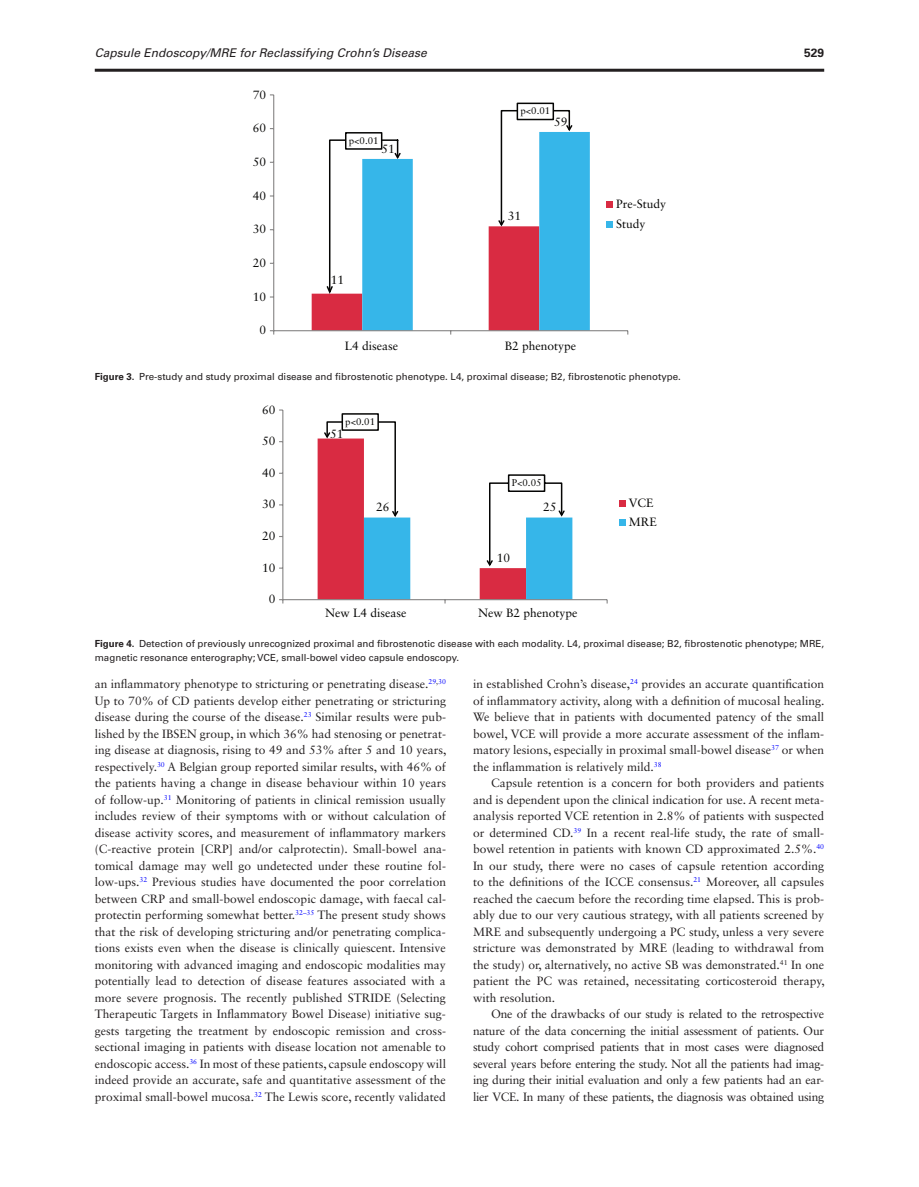
<style>
.page{position:relative;width:919px;height:1187px;background:#fff}
.page>*{position:absolute;margin:0;border:0;box-sizing:border-box;transform-origin:0 0}
.t1{font:12px/16.5px "Sabon LT Std";color:#231f20;text-align:justify}
.t2{font:12px/20.4px "Sabon LT Std";color:#050504}
.t3{font:italic 12px "Univers LT Std";color:#231f20}
.t4{font:700 12px "Univers LT Std";color:#231f20}
.t5{font:9.75px/14.2px "Univers LT Std";color:#231f20}
.t6{font:9.75px "Sabon LT Std";color:#050504}
.s1{font-weight:700}
</style>
<div class="page">
<div style="left:573px;top:132px;width:16px;height:198px;background:#36b6e9"></div>
<hr style="left:273px;top:95px;width:1px;height:236px;background:#878686">
<hr style="left:274px;top:330px;width:353px;height:1px;background:#878686">
<div style="left:606px;top:201px;width:7px;height:6px;background:#d92b42"></div>
<div style="left:606px;top:221px;width:7px;height:7px;background:#36b6e9"></div>
<div style="left:516px;top:103px;width:38px;height:17px;border:2px solid #050504"></div>
<svg style="left:311px;top:109px;width:262px;height:225px"></svg>
<hr style="left:282px;top:410px;width:1px;height:189px;background:#878686">
<hr style="left:283px;top:599px;width:324px;height:1px;background:#878686">
<div style="left:619px;top:500px;width:6px;height:7px;background:#d92b42"></div>
<svg style="left:619px;top:519px;width:6px;height:6px"></svg>
<svg style="left:317px;top:421px;width:255px;height:182px"></svg>
<div style="left:341px;top:413px;width:38px;height:18px;border:2px solid #050504"></div>
<hr style="left:95px;top:69px;width:729px;height:3px;background:#231f20">
<p class="t3" style="left:95px;top:45px;width:333px">Capsule Endoscopy/MRE for Reclassifying Crohn’s Disease</p>
<p class="t4" style="left:804px;top:45px;width:22px">529</p>
<p class="t2" style="left:253px;top:84px;width:15px">70</p>
<p class="t2" style="left:253px;top:118px;width:15px">60</p>
<p class="t2" style="left:253px;top:151px;width:15px">50</p>
<p class="t2" style="left:253px;top:185px;width:15px">40</p>
<p class="t2" style="left:253px;top:219px;width:15px">30</p>
<p class="t2" style="left:253px;top:252px;width:15px">20</p>
<p class="t2" style="left:253px;top:286px;width:15px">10</p>
<p class="t2" style="left:259px;top:320px;width:8px">0</p>
<p class="t6" style="left:349px;top:134px;width:31px">p&lt;0.01</p>
<p class="t2" style="left:381px;top:138px;width:15px">51</p>
<p class="t2" style="left:331px;top:270px;width:15px">11</p>
<p class="t6" style="left:520px;top:105px;width:31px">p&lt;0.01</p>
<p class="t2" style="left:554px;top:111px;width:15px">59</p>
<p class="t2" style="left:508px;top:205px;width:15px">31</p>
<p class="t2" style="left:344px;top:335px;width:55px">L4 disease</p>
<p class="t2" style="left:504px;top:335px;width:73px">B2 phenotype</p>
<p class="t2" style="left:616px;top:193px;width:52px">Pre-Study<br>Study</p>
<p class="t5" style="left:95px;top:369px;width:587px"><span class="s1">Figure 3.</span> Pre-study and study proximal disease and fibrostenotic phenotype. L4, proximal disease; B2, fibrostenotic phenotype.</p>
<p class="t2" style="left:262px;top:399px;width:15px">60</p>
<p class="t2" style="left:262px;top:431px;width:15px">50</p>
<p class="t2" style="left:262px;top:462px;width:15px">40</p>
<p class="t2" style="left:262px;top:494px;width:15px">30</p>
<p class="t2" style="left:262px;top:525px;width:15px">20</p>
<p class="t2" style="left:262px;top:557px;width:15px">10</p>
<p class="t2" style="left:269px;top:588px;width:8px">0</p>
<p class="t6" style="left:345px;top:415px;width:31px">p&lt;0.01</p>
<p class="t2" style="left:330px;top:423px;width:15px">51</p>
<p class="t6" style="left:511px;top:476px;width:31px">P&lt;0.05</p>
<p class="t2" style="left:376px;top:496px;width:15px">26</p>
<p class="t2" style="left:543px;top:496px;width:15px">25</p>
<p class="t2" style="left:496px;top:547px;width:15px">10</p>
<p class="t2" style="left:325px;top:602px;width:83px">New L4 disease</p>
<p class="t2" style="left:478px;top:602px;width:101px">New B2 phenotype</p>
<p class="t2" style="left:628px;top:493px;width:30px;line-height:18.5px">VCE<br>MRE</p>
<p class="t5" style="left:95px;top:636px;width:731px"><span class="s1">Figure 4.</span> Detection of previously unrecognized proximal and fibrostenotic disease with each modality. L4, proximal disease; B2, fibrostenotic phenotype; MRE, magnetic resonance enterography; VCE, small-bowel video capsule endoscopy.</p>
<p class="t1" style="left:95px;top:675px;width:353px">an inflammatory phenotype to stricturing or penetrating disease.<sup>29</sup><sup>,</sup><sup>30<br></sup>Up to 70% of CD patients develop either penetrating or stricturing disease during the course of the disease.<sup>23</sup> Similar results were pub&shy;lished by the IBSEN group, in which 36% had stenosing or penetrat&shy;ing disease at diagnosis, rising to 49 and 53% after 5 and 10 years, respectively.<sup>30</sup> A Belgian group reported similar results, with 46% of the patients having a change in disease behaviour within 10 years of follow-up.<sup>31</sup> Monitoring of patients in clinical remission usually includes review of their symptoms with or without calculation of disease activity scores, and measurement of inflammatory markers (C-reactive protein [CRP] and/or calprotectin). Small-bowel ana&shy;tomical damage may well go undetected under these routine fol&shy;low-ups.<sup>32</sup> Previous studies have documented the poor correlation between CRP and small-bowel endoscopic damage, with faecal cal&shy;protectin performing somewhat better.<sup>32–35</sup> The present study shows that the risk of developing stricturing and/or penetrating complica&shy;tions exists even when the disease is clinically quiescent. Intensive monitoring with advanced imaging and endoscopic modalities may potentially lead to detection of disease features associated with a more severe prognosis. The recently published STRIDE (Selecting Therapeutic Targets in Inflammatory Bowel Disease) initiative sug&shy;gests targeting the treatment by endoscopic remission and cross&shy;sectional imaging in patients with disease location not amenable to endoscopic access.<sup>36</sup> In most of these patients, capsule endoscopy will indeed provide an accurate, safe and quantitative assessment of the proximal small-bowel mucosa.<sup>32</sup> The Lewis score, recently validated</p>
<p class="t1" style="left:473px;top:675px;width:353px">in established Crohn’s disease,<sup>24</sup> provides an accurate quantification of inflammatory activity, along with a definition of mucosal healing.<br>We believe that in patients with documented patency of the small bowel, VCE will provide a more accurate assessment of the inflam&shy;matory lesions, especially in proximal small-bowel disease<sup>37</sup> or when the inflammation is relatively mild.<sup>38</sup></p>
<p class="t1" style="left:473px;top:774px;width:353px;text-indent:18px">Capsule retention is a concern for both providers and patients and is dependent upon the clinical indication for use. A recent meta&shy;analysis reported VCE retention in 2.8% of patients with suspected or determined CD.<sup>39</sup> In a recent real-life study, the rate of small&shy;bowel retention in patients with known CD approximated 2.5%.<sup>40<br></sup>In our study, there were no cases of capsule retention according to the definitions of the ICCE consensus.<sup>21</sup> Moreover, all capsules reached the caecum before the recording time elapsed. This is prob&shy;ably due to our very cautious strategy, with all patients screened by MRE and subsequently undergoing a PC study, unless a very severe stricture was demonstrated by MRE (leading to withdrawal from the study) or, alternatively, no active SB was demonstrated.<sup>41</sup> In one patient the PC was retained, necessitating corticosteroid therapy, with resolution.</p>
<p class="t1" style="left:473px;top:1005px;width:353px;text-indent:18px">One of the drawbacks of our study is related to the retrospective nature of the data concerning the initial assessment of patients. Our study cohort comprised patients that in most cases were diagnosed several years before entering the study. Not all the patients had imag&shy;ing during their initial evaluation and only a few patients had an ear&shy;lier VCE. In many of these patients, the diagnosis was obtained using</p>
</div>
